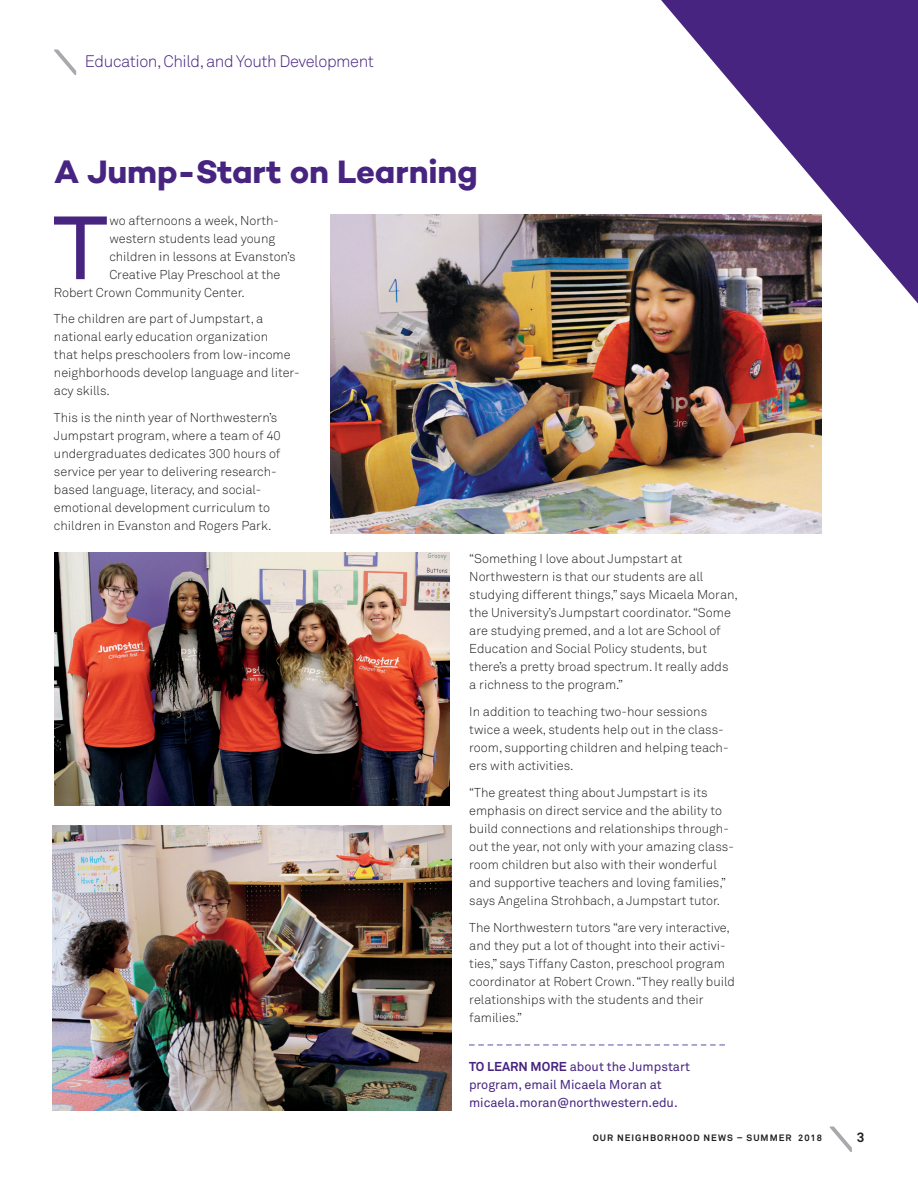
<style>
.page{position:relative;width:918px;height:1188px;background:#fff}
.page>*{position:absolute;margin:0;border:0;box-sizing:border-box;transform-origin:0 0}
.t1{font:92.1px "Campton";color:#472480}
.t2{font:700 33px "Campton";letter-spacing:-.005em;color:#472480}
.t3{font:300 16.5px "Akkurat Pro";letter-spacing:-.025em;color:#472480}
.t4{font:700 13.5px "Akkurat Pro";color:#231f20}
.t5{font:300 12.75px/18px "Akkurat Pro";color:#231f20}
.t6{font:12.75px/18px "Akkurat Pro";color:#472480}
.t7{font:700 9.15px "Akkurat Pro";letter-spacing:.11em;color:#231f20}
.s1{font-weight:700}
</style>
<div class="page">
<svg style="left:54px;top:50px;width:22px;height:25px"></svg>
<svg style="left:830px;top:1126px;width:22px;height:26px"></svg>
<img style="left:52px;top:825px;width:400px;height:285px">
<svg style="left:661px;top:0;width:257px;height:304px;fill:#472480"></svg>
<svg style="left:469px;top:1044px;width:256px;height:2px"></svg>
<img style="left:330px;top:215px;width:492px;height:318px">
<img style="left:55px;top:552px;width:394px;height:254px">
<p class="t3" style="left:85px;top:52px;width:291px">Education, Child, and Youth Development</p>
<h2 class="t2" style="left:54px;top:151px;width:425px">A Jump-Start on Learning</h2>
<h1 class="t1" style="left:51px;top:190px;width:59px">T</h1>
<p class="t5" style="left:109px;top:212px;width:171px">wo afternoons a week, North-</p>
<p class="t5" style="left:109px;top:230px;width:167px">western students lead young</p>
<p class="t5" style="left:109px;top:248px;width:188px">children in lessons at Evanston’s</p>
<p class="t5" style="left:109px;top:266px;width:173px">Creative Play Preschool at the</p>
<p class="t5" style="left:54px;top:284px;width:192px">Robert Crown Community Center.</p>
<p class="t5" style="left:54px;top:309px;width:247px">The children are part of Jumpstart, a national early education organization<br>that helps preschoolers from low-income neighborhoods develop language and liter&shy;acy skills.</p>
<p class="t5" style="left:54px;top:408px;width:228px">This is the ninth year of Northwestern’s Jumpstart program, where a team of 40 undergraduates dedicates 300 hours of service per year to delivering research&shy;based language, literacy, and social&shy;emotional development curriculum to children in Evanston and Rogers Park.</p>
<p class="t5" style="left:469px;top:549px;width:270px">“Something I love about Jumpstart at Northwestern is that our students are all studying different things,” says Micaela Moran, the University’s Jumpstart coordinator. “Some are studying premed, and a lot are School of Education and Social Policy students, but there’s a pretty broad spectrum. It really adds a richness to the program.”</p>
<p class="t5" style="left:469px;top:702px;width:261px">In addition to teaching two-hour sessions twice a week, students help out in the class&shy;room, supporting children and helping teach&shy;ers with activities.</p>
<p class="t5" style="left:469px;top:783px;width:266px">“The greatest thing about Jumpstart is its emphasis on direct service and the ability to build connections and relationships through&shy;out the year, not only with your amazing class&shy;room children but also with their wonderful and supportive teachers and loving families,” says Angelina Strohbach, a Jumpstart tutor.</p>
<p class="t5" style="left:469px;top:918px;width:267px">The Northwestern tutors “are very interactive, and they put a lot of thought into their activi&shy;ties,” says Tiffany Caston, preschool program coordinator at Robert Crown. “They really build relationships with the students and their families.”</p>
<p class="t6" style="left:469px;top:1058px;width:222px"><span class="s1">TO LEARN MORE</span> about the Jumpstart program, email Micaela Moran at micaela.moran@northwestern.edu.</p>
<p class="t7" style="left:593px;top:1132px;width:231px">OUR NEIGHBORHOOD NEWS – SUMMER 2018</p>
<p class="t4" style="left:857px;top:1129px;width:9px">3</p>
</div>
